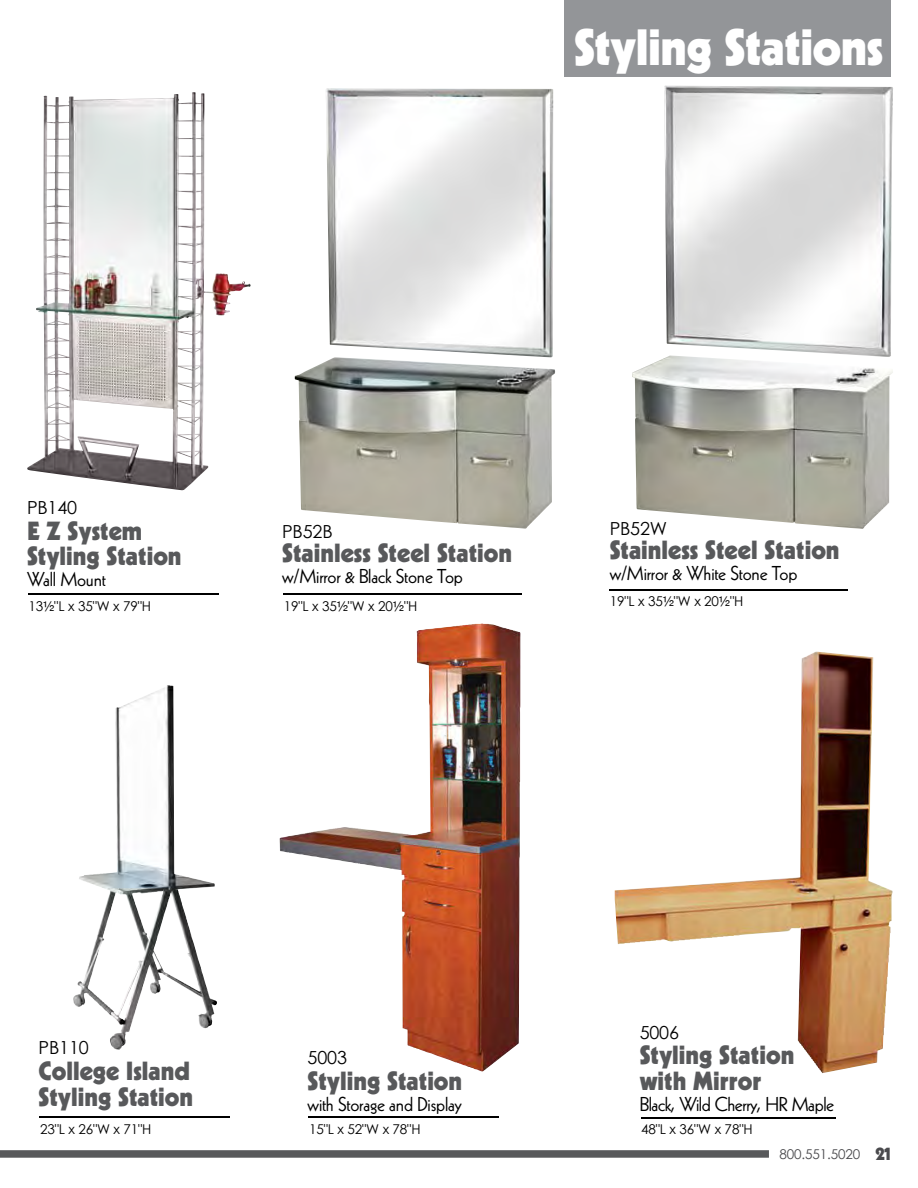
<style>
.page{position:relative;width:918px;height:1188px;background:#fff}
.page>*{position:absolute;margin:0;border:0;box-sizing:border-box;transform-origin:0 0}
.t1{font:900 49.5px "Kabel";letter-spacing:-.01em;color:#fff}
.t2{font:900 25.5px/25.5px "Kabel";color:#58595b}
.t3{font:19.5px "Kabel";letter-spacing:-.01em;color:#000}
.t4{font:18px "Century Gothic";letter-spacing:-.01em;color:#000}
.t5{font:13.5px "Century Gothic";letter-spacing:-.01em;color:#000}
.t6{font:13.5px "Century Gothic";letter-spacing:-.01em;color:#4a4a4d}
.s1{font-family:"Helvetica Neue"}
.s2{font-family:"Kabel";font-weight:900;font-size:18px}
</style>
<div class="page">
<img style="left:295px;top:89px;width:260px;height:440px">
<img style="left:77px;top:687px;width:90px;height:305px">
<img style="left:27px;top:92px;width:224px;height:398px">
<img style="left:632px;top:86px;width:261px;height:443px">
<hr style="left:28px;top:593px;width:191px;height:2px;background:#000">
<hr style="left:39px;top:1117px;width:191px;height:1px;background:#000">
<hr style="left:283px;top:593px;width:239px;height:1px;background:#000">
<hr style="left:610px;top:589px;width:238px;height:1px;background:#000">
<div style="left:565px;top:0;width:326px;height:77px;background:#939598"></div>
<img style="left:280px;top:624px;width:241px;height:447px">
<img style="left:615px;top:651px;width:278px;height:422px">
<hr style="left:308px;top:1116px;width:191px;height:2px;background:#000">
<hr style="left:641px;top:1117px;width:195px;height:2px;background:#000">
<div style="left:0;top:1150px;width:769px;height:8px;background:#58595b"></div>
<h1 class="t1" style="left:574px;top:16px;width:311px">Styling Stations</h1>
<p class="t4" style="left:27px;top:497px;width:52px">PB140</p>
<p class="t2" style="left:27px;top:518px;width:156px">E Z System<br>Styling Station</p>
<p class="t3" style="left:27px;top:568px;width:80px">Wall Mount</p>
<p class="t5" style="left:28px;top:598px;width:124px">13<span class="s1">½</span>"L x 35"W x 79"H</p>
<p class="t4" style="left:282px;top:521px;width:52px">PB52B</p>
<p class="t2" style="left:282px;top:540px;width:231px">Stainless Steel Station</p>
<p class="t3" style="left:282px;top:565px;width:182px">w/Mirror &amp; Black Stone Top</p>
<p class="t4" style="left:610px;top:518px;width:59px">PB52W</p>
<p class="t2" style="left:610px;top:537px;width:231px">Stainless Steel Station</p>
<p class="t3" style="left:610px;top:562px;width:189px">w/Mirror &amp; White Stone Top</p>
<p class="t5" style="left:284px;top:598px;width:135px">19"L x 35<span class="s1">½</span>"W x 20<span class="s1">½</span>"H</p>
<p class="t5" style="left:610px;top:593px;width:135px">19"L x 35<span class="s1">½</span>"W x 20<span class="s1">½</span>"H</p>
<p class="t4" style="left:39px;top:1037px;width:52px">PB110</p>
<p class="t2" style="left:39px;top:1058px;width:156px">College Island<br>Styling Station</p>
<p class="t5" style="left:40px;top:1121px;width:113px">23"L x 26"W x 71"H</p>
<p class="t4" style="left:308px;top:1047px;width:41px">5003</p>
<p class="t2" style="left:308px;top:1068px;width:156px">Styling Station</p>
<p class="t3" style="left:308px;top:1093px;width:156px">with Storage and Display</p>
<p class="t5" style="left:309px;top:1121px;width:113px">15"L x 52"W x 78"H</p>
<p class="t4" style="left:640px;top:1021px;width:41px">5006</p>
<p class="t2" style="left:640px;top:1042px;width:156px">Styling Station with Mirror</p>
<p class="t3" style="left:640px;top:1093px;width:196px">Black, Wild Cherry, HR Maple</p>
<p class="t5" style="left:641px;top:1121px;width:113px">48"L x 36"W x 78"H</p>
<p class="t6" style="left:779px;top:1145px;width:113px">800.551.5020 <span class="s2">21</span></p>
</div>
